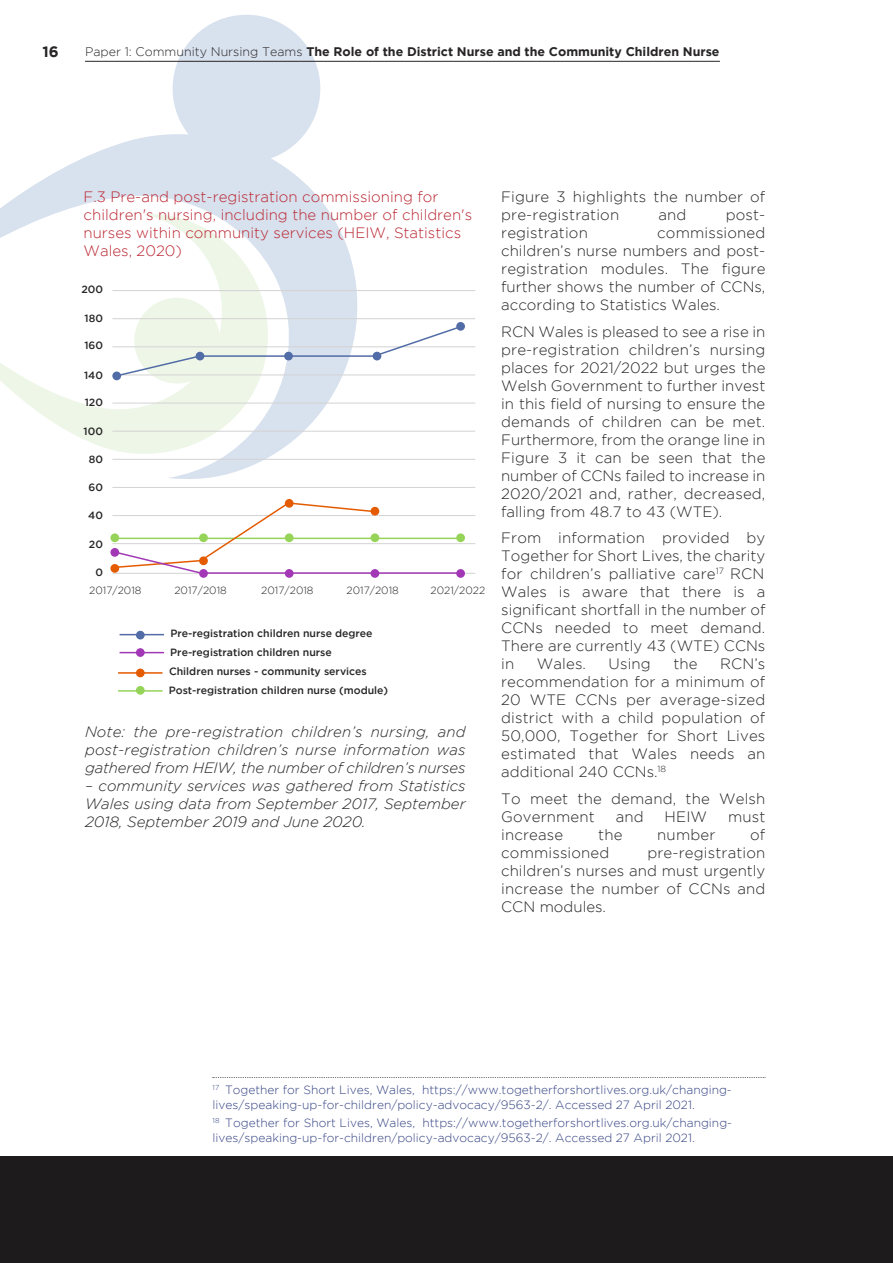
<style>
.page{position:relative;width:893px;height:1263px;background:#fff}
.page>*{position:absolute;margin:0;border:0;box-sizing:border-box;transform-origin:0 0}
.t1{font:300 15px/18px "Gotham";letter-spacing:.01em;color:#272526;text-align:justify}
.t2{font:italic 300 15px/18px "Gotham";color:#272526;text-align:justify}
.t3{font:300 15px/18px "Gotham";color:#ba2631}
.t4{font:700 15px "Gotham";color:#272526}
.t5{font:700 12.45px "Gotham";color:#272526}
.t6{font:300 12px/14.4px "Gotham";color:#334282}
.t7{font:500 10.5px "Gotham";color:#272526}
.t8{font:300 10.5px "Gotham";color:#272526}
.s1{font-weight:300}
</style>
<div class="page">
<svg style="left:0;top:116px;width:377px;height:363px"></svg>
<svg style="left:0;top:214px;width:284px;height:254px"></svg>
<div style="left:134px;top:298px;width:86px;height:85px;background:#edf6e7;border-radius:50%"></div>
<div style="left:173px;top:15px;width:147px;height:147px;background:#d8e1ee;border-radius:50%"></div>
<svg style="left:213px;top:1077px;width:552px;height:1px"></svg>
<div style="left:0;top:1157px;width:893px;height:106px;background:#1d1b1c"></div>
<hr style="left:85px;top:61px;width:635px;height:1px;background:#272526">
<hr style="left:120px;top:634px;width:44px;height:1px;background:#516ca6">
<hr style="left:120px;top:652px;width:44px;height:1px;background:#a238b5">
<hr style="left:118px;top:672px;width:45px;height:2px;background:#e45b00">
<hr style="left:118px;top:690px;width:45px;height:2px;background:#96d459">
<hr style="left:112px;top:573px;width:363px;height:1px;background:#d4d3d4">
<hr style="left:112px;top:543px;width:363px;height:1px;background:#d4d3d4">
<hr style="left:112px;top:515px;width:363px;height:1px;background:#d4d3d4">
<hr style="left:112px;top:487px;width:363px;height:1px;background:#d4d3d4">
<hr style="left:112px;top:459px;width:363px;height:1px;background:#d4d3d4">
<hr style="left:112px;top:431px;width:363px;height:1px;background:#d4d3d4">
<hr style="left:112px;top:403px;width:363px;height:1px;background:#d4d3d4">
<hr style="left:112px;top:374px;width:363px;height:1px;background:#d4d3d4">
<hr style="left:112px;top:346px;width:363px;height:1px;background:#d4d3d4">
<hr style="left:112px;top:318px;width:363px;height:1px;background:#d4d3d4">
<hr style="left:112px;top:290px;width:363px;height:1px;background:#d4d3d4">
<svg style="left:111px;top:325px;width:351px;height:53px"></svg>
<div style="left:196px;top:352px;width:8px;height:8px;background:#516ca6;border-radius:50%"></div>
<div style="left:284px;top:352px;width:9px;height:8px;background:#516ca6;border-radius:50%"></div>
<div style="left:373px;top:352px;width:8px;height:8px;background:#516ca6;border-radius:50%"></div>
<div style="left:112px;top:371px;width:9px;height:9px;background:#516ca6;border-radius:50%"></div>
<div style="left:456px;top:322px;width:9px;height:9px;background:#516ca6;border-radius:50%"></div>
<svg style="left:456px;top:533px;width:9px;height:9px"></svg>
<svg style="left:285px;top:499px;width:9px;height:9px"></svg>
<svg style="left:111px;top:501px;width:352px;height:73px"></svg>
<div style="left:199px;top:556px;width:9px;height:9px;background:#e45b00;border-radius:50%"></div>
<div style="left:110px;top:548px;width:9px;height:9px;background:#a238b5;border-radius:50%"></div>
<div style="left:110px;top:564px;width:9px;height:9px;background:#e45b00;border-radius:50%"></div>
<div style="left:456px;top:569px;width:9px;height:9px;background:#a238b5;border-radius:50%"></div>
<div style="left:371px;top:569px;width:8px;height:9px;background:#a238b5;border-radius:50%"></div>
<div style="left:285px;top:569px;width:9px;height:9px;background:#a238b5;border-radius:50%"></div>
<div style="left:199px;top:569px;width:9px;height:9px;background:#a238b5;border-radius:50%"></div>
<div style="left:136px;top:686px;width:9px;height:9px;background:#96d459;border-radius:50%"></div>
<div style="left:136px;top:668px;width:9px;height:9px;background:#e45b00;border-radius:50%"></div>
<div style="left:136px;top:648px;width:9px;height:9px;background:#a238b5;border-radius:50%"></div>
<div style="left:136px;top:631px;width:9px;height:8px;background:#516ca6;border-radius:50%"></div>
<p class="t4" style="left:43px;top:46px;width:18px">16</p>
<p class="t5" style="left:85px;top:46px;width:636px"><span class="s1">Paper 1: Community Nursing Teams</span> The Role of the District Nurse and the Community Children Nurse</p>
<p class="t3" style="left:84px;top:189px;width:390px">F.3 Pre-and post-registration commissioning for children's nursing, including the number of children's nurses within community services (HEIW, Statistics Wales, 2020)</p>
<p class="t7" style="left:81px;top:285px;width:23px">200</p>
<p class="t7" style="left:85px;top:314px;width:20px">180</p>
<p class="t7" style="left:84px;top:341px;width:20px">160</p>
<p class="t7" style="left:84px;top:371px;width:20px">140</p>
<p class="t7" style="left:85px;top:398px;width:20px">120</p>
<p class="t7" style="left:84px;top:427px;width:21px">100</p>
<p class="t7" style="left:89px;top:456px;width:16px">80</p>
<p class="t7" style="left:88px;top:483px;width:16px">60</p>
<p class="t7" style="left:88px;top:511px;width:16px">40</p>
<p class="t7" style="left:89px;top:540px;width:16px">20</p>
<p class="t7" style="left:95px;top:569px;width:9px">0</p>
<p class="t8" style="left:89px;top:587px;width:54px">2017/2018</p>
<p class="t8" style="left:174px;top:587px;width:54px">2017/2018</p>
<p class="t8" style="left:261px;top:587px;width:54px">2017/2018</p>
<p class="t8" style="left:346px;top:587px;width:54px">2017/2018</p>
<p class="t8" style="left:431px;top:587px;width:56px">2021/2022</p>
<p class="t7" style="left:171px;top:629px;width:204px">Pre-registration children nurse degree</p>
<p class="t7" style="left:170px;top:648px;width:163px">Pre-registration children nurse</p>
<p class="t7" style="left:169px;top:667px;width:199px">Children nurses - community services</p>
<p class="t7" style="left:169px;top:686px;width:221px">Post-registration children nurse (module)</p>
<p class="t2" style="left:85px;top:723px;width:382px">Note: the pre-registration children’s nursing, and post-registration children’s nurse information was gathered from HEIW, the number of children’s nurses</p>
<p class="t2" style="left:85px;top:777px;width:382px">– community services was gathered from Statistics Wales using data from September 2017, September 2018, September 2019 and June 2020.</p>
<p class="t1" style="left:501px;top:189px;width:266px">Figure 3 highlights the number of pre-registration</p>
<p class="t1" style="left:658px;top:207px;width:30px">and</p>
<p class="t1" style="left:726px;top:207px;width:41px">post-</p>
<p class="t1" style="left:501px;top:225px;width:266px;text-indent:156px">commissioned children’s nurse numbers and post&shy;registration modules. The figure further shows the number of CCNs, according to Statistics Wales.</p>
<p class="t1" style="left:501px;top:324px;width:266px">RCN Wales is pleased to see a rise in pre-registration children’s nursing places for 2021/2022 but urges the Welsh Government to further invest in this field of nursing to ensure the demands of children can be met.<br>Furthermore, from the orange line in Figure 3 it can be seen that the number of CCNs failed to increase in 2020/2021 and, rather, decreased, falling from 48.7 to 43 (WTE).</p>
<p class="t1" style="left:501px;top:530px;width:266px">From information provided by Together for Short Lives, the charity for children’s palliative care<sup>17</sup> RCN Wales is aware that there is a significant shortfall in the number of CCNs needed to meet demand.<br>There are currently 43 (WTE) CCNs in</p>
<p class="t1" style="left:501px;top:225px;width:88px">registration</p>
<p class="t1" style="left:537px;top:656px;width:51px">Wales.</p>
<p class="t1" style="left:609px;top:656px;width:44px">Using</p>
<p class="t1" style="left:673px;top:656px;width:26px">the</p>
<p class="t1" style="left:501px;top:656px;width:266px;text-indent:219px">RCN’s recommendation for a minimum of 20 WTE CCNs per average-sized district with a child population of 50,000, Together for Short Lives estimated that Wales needs an additional 240 CCNs.<sup>18</sup></p>
<p class="t1" style="left:501px;top:791px;width:266px">To meet the demand, the Welsh<br>Government</p>
<p class="t1" style="left:616px;top:809px;width:30px">and</p>
<p class="t1" style="left:665px;top:809px;width:44px">HEIW</p>
<p class="t1" style="left:728px;top:809px;width:39px">must</p>
<p class="t1" style="left:501px;top:827px;width:64px">increase</p>
<p class="t1" style="left:598px;top:827px;width:26px">the</p>
<p class="t1" style="left:657px;top:827px;width:60px">number</p>
<p class="t1" style="left:750px;top:827px;width:17px">of</p>
<p class="t1" style="left:501px;top:845px;width:110px">commissioned</p>
<p class="t1" style="left:501px;top:845px;width:266px;text-indent:146px">pre-registration children’s nurses and must urgently increase the number of CCNs and CCN modules.</p>
<p class="t6" style="left:213px;top:1084px;width:521px"><sup>17</sup> Together for Short Lives, Wales, https://www.togetherforshortlives.org.uk/changing&shy;lives/speaking-up-for-children/policy-advocacy/9563-2/. Accessed 27 April 2021.</p>
<p class="t6" style="left:213px;top:1117px;width:521px"><sup>18</sup> Together for Short Lives, Wales, https://www.togetherforshortlives.org.uk/changing&shy;lives/speaking-up-for-children/policy-advocacy/9563-2/. Accessed 27 April 2021.</p>
</div>
